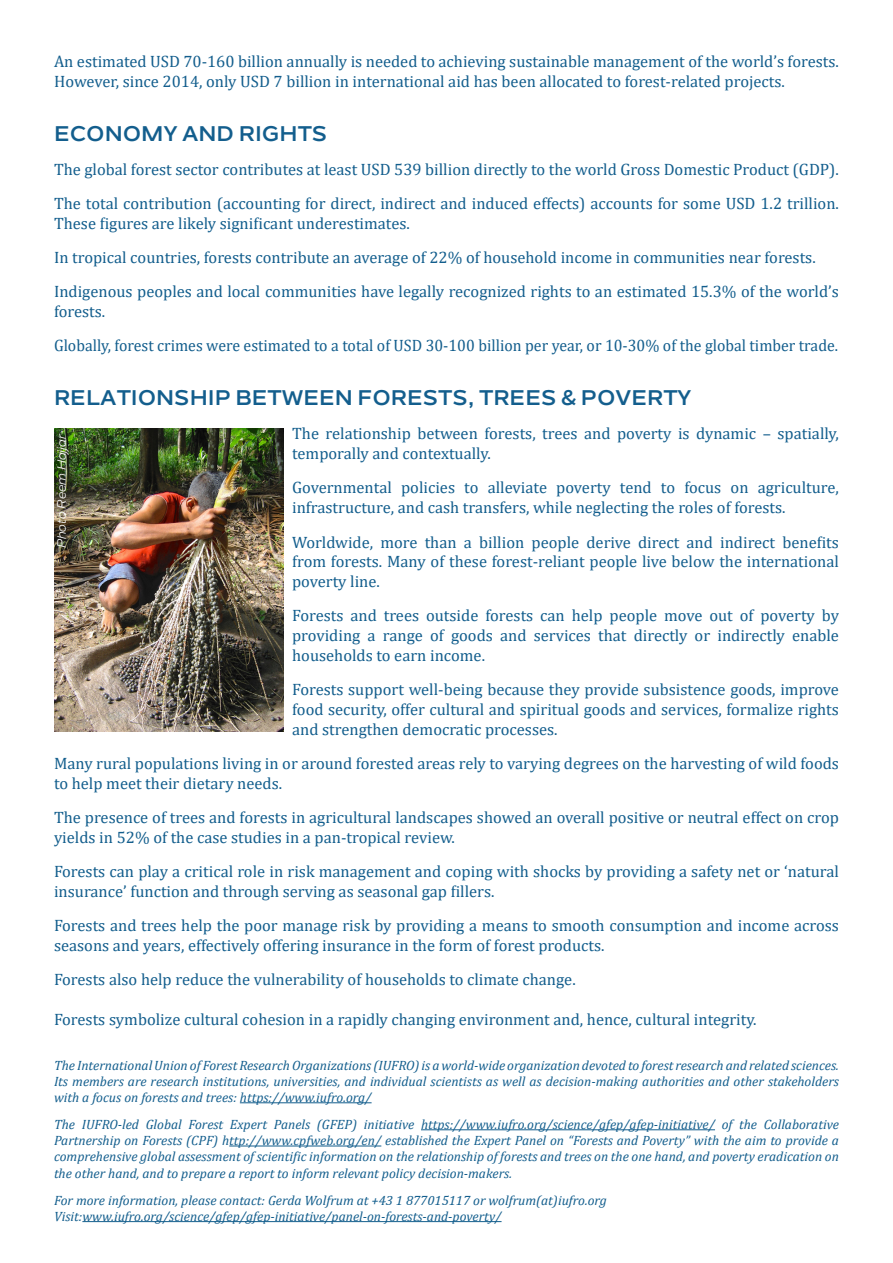
<style>
.page{position:relative;width:893px;height:1263px;background:#fff}
.page>*{position:absolute;margin:0;border:0;box-sizing:border-box;transform-origin:0 0}
.t1{font:700 21px "Nolan";color:#135e8d}
.t2{font:16.5px/19.8px "Cambria";color:#135e8d}
.t3{font:16.5px "Cambria";color:#135e8d;scale:.96 1}
.t4{font:italic 13.5px/16.2px "Cambria";color:#135e8d;text-align:justify}
.t5{font:italic 12px "Nolan";color:#fff}
</style>
<div class="page">
<hr style="left:240px;top:1102px;width:132px;height:1px;background:#135e8d">
<hr style="left:421px;top:1129px;width:294px;height:1px;background:#135e8d">
<hr style="left:229px;top:1145px;width:152px;height:1px;background:#135e8d">
<hr style="left:82px;top:1221px;width:420px;height:1px;background:#135e8d">
<img style="left:54px;top:428px;width:230px;height:303px">
<p class="t2" style="left:54px;top:51px;width:786px">An estimated USD 70-160 billion annually is needed to achieving sustainable management of the world’s forests.<br>However, since 2014, only USD 7 billion in international aid has been allocated to forest-related projects.</p>
<p class="t1" style="left:54px;top:121px;width:275px">ECONOMY AND RIGHTS</p>
<p class="t2" style="left:54px;top:159px;width:786px">The global forest sector contributes at least USD 539 billion directly to the world Gross Domestic Product (GDP).</p>
<p class="t2" style="left:54px;top:193px;width:786px">The total contribution (accounting for direct, indirect and induced effects) accounts for some USD 1.2 trillion.<br>These figures are likely significant underestimates.</p>
<p class="t2" style="left:54px;top:247px;width:763px">In tropical countries, forests contribute an average of 22% of household income in communities near forests.</p>
<p class="t2" style="left:54px;top:282px;width:786px">Indigenous peoples and local communities have legally recognized rights to an estimated 15.3% of the world’s forests.</p>
<p class="t3" style="left:54px;top:336px;width:818px">Globally, forest crimes were estimated to a total of USD 30-100 billion per year, or 10-30% of the global timber trade.</p>
<p class="t1" style="left:54px;top:385px;width:639px">RELATIONSHIP BETWEEN FORESTS, TREES &amp; POVERTY</p>
<p class="t2" style="left:292px;top:424px;width:548px">The relationship between forests, trees and poverty is dynamic – spatially, temporally and contextually.</p>
<p class="t2" style="left:292px;top:478px;width:548px">Governmental policies to alleviate poverty tend to focus on agriculture, infrastructure, and cash transfers, while neglecting the roles of forests.</p>
<p class="t2" style="left:292px;top:532px;width:548px;text-align:justify">Worldwide, more than a billion people derive direct and indirect benefits from forests. Many of these forest-reliant people live below the international poverty line.</p>
<p class="t2" style="left:292px;top:606px;width:548px;text-align:justify">Forests and trees outside forests can help people move out of poverty by providing a range of goods and services that directly or indirectly enable households to earn income.</p>
<p class="t2" style="left:292px;top:679px;width:548px;text-align:justify">Forests support well-being because they provide subsistence goods, improve food security, offer cultural and spiritual goods and services, formalize rights and strengthen democratic processes.</p>
<p class="t2" style="left:54px;top:753px;width:786px">Many rural populations living in or around forested areas rely to varying degrees on the harvesting of wild foods to help meet their dietary needs.</p>
<p class="t2" style="left:54px;top:807px;width:786px">The presence of trees and forests in agricultural landscapes showed an overall positive or neutral effect on crop yields in 52% of the case studies in a pan-tropical review.</p>
<p class="t2" style="left:54px;top:861px;width:786px">Forests can play a critical role in risk management and coping with shocks by providing a safety net or ‘natural insurance’ function and through serving as seasonal gap fillers.</p>
<p class="t2" style="left:54px;top:915px;width:786px">Forests and trees help the poor manage risk by providing a means to smooth consumption and income across seasons and years, effectively offering insurance in the form of forest products.</p>
<p class="t2" style="left:54px;top:969px;width:523px">Forests also help reduce the vulnerability of households to climate change.</p>
<p class="t2" style="left:54px;top:1009px;width:704px">Forests symbolize cultural cohesion in a rapidly changing environment and, hence, cultural integrity.</p>
<p class="t4" style="left:54px;top:1056px;width:786px">The International Union of Forest Research Organizations (IUFRO) is a world-wide organization devoted to forest research and related sciences.<br>Its members are research institutions, universities, and individual scientists as well as decision-making authorities and other stakeholders with a focus on forests and trees: https://www.iufro.org/</p>
<p class="t4" style="left:54px;top:1116px;width:786px">The IUFRO-led Global Forest Expert Panels (GFEP) initiative https://www.iufro.org/science/gfep/gfep-initiative/ of the Collaborative Partnership on Forests (CPF) http://www.cpfweb.org/en/ established the Expert Panel on “Forests and Poverty” with the aim to provide a comprehensive global assessment of scientific information on the relationship of forests and trees on the one hand, and poverty eradication on the other hand, and to prepare a report to inform relevant policy decision-makers.</p>
<p class="t4" style="left:54px;top:1191px;width:554px">For more information, please contact: Gerda Wolfrum at +43 1 877015117 or wolfrum(at)iufro.org</p>
<p class="t4" style="left:54px;top:1207px;width:449px">Visit:www.iufro.org/science/gfep/gfep-initiative/panel-on-forests-and-poverty/</p>
<p class="t5" style="left:55px;top:548px;width:116px;rotate:-90deg">Photo Reem Hajjar</p>
</div>
